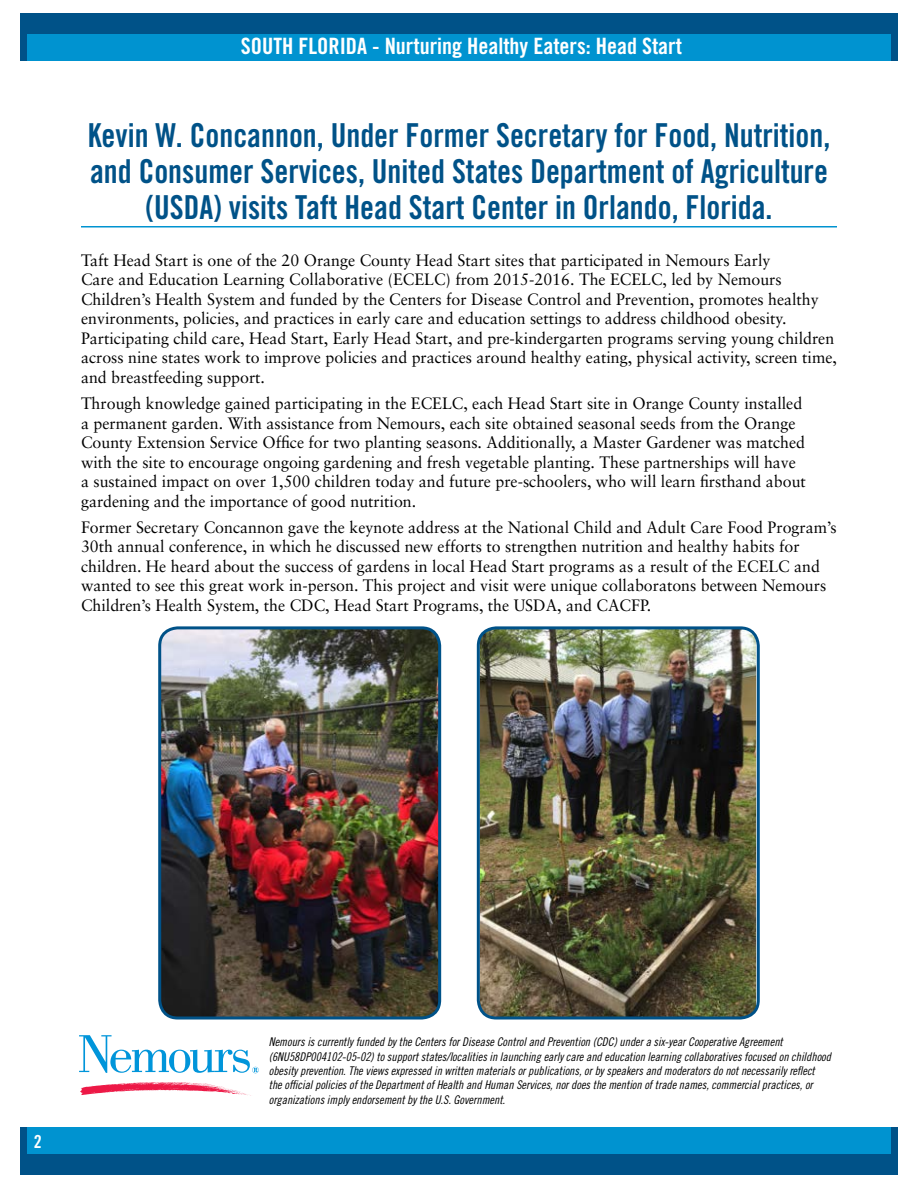
<style>
.page{position:relative;width:918px;height:1188px;background:#fff}
.page>*{position:absolute;margin:0;border:0;box-sizing:border-box;transform-origin:0 0}
.t1{font:33px/36px "Trade Gothic Bold Cond Twenty";color:#005288;text-align:center;scale:.95 1}
.t2{font:22.5px "Trade Gothic Bold Cond Twenty";color:#fff}
.t3{font:18px "Trade Gothic Bold Cond Twenty";color:#fff}
.t4{font:16.5px/19.5px "Sabon";color:#000}
.t5{font:12px/14.4px "Trade Gothic Cond Eighteen Obl";color:#000}
</style>
<div class="page">
<div style="left:20px;top:1127px;width:878px;height:47px;background:#005288"></div>
<div style="left:27px;top:1127px;width:864px;height:27px;background:#0093d0"></div>
<div style="left:20px;top:14px;width:878px;height:47px;background:#005288"></div>
<hr style="left:81px;top:226px;width:756px;height:2px;background:#0093d0">
<img style="left:162px;top:630px;width:278px;height:386px">
<div style="left:158px;top:626px;width:283px;height:394px;border:3px solid #005288;border-radius:18px"></div>
<img style="left:481px;top:630px;width:275px;height:386px">
<div style="left:477px;top:626px;width:283px;height:394px;border:3px solid #005288;border-radius:18px"></div>
<div style="left:27px;top:34px;width:864px;height:27px;background:#0093d0"></div>
<svg style="left:80px;top:1082px;width:171px;height:14px"></svg>
<svg style="left:79px;top:1035px;width:180px;height:38px"></svg>
<h2 class="t2" style="left:241px;top:33px;width:443px">SOUTH FLORIDA - Nurturing Healthy Eaters: Head Start</h2>
<h1 class="t1" style="left:88px;top:117px;width:783px">Kevin W. Concannon, Under Former Secretary for Food, Nutrition, and Consumer Services, United States Department of Agriculture (USDA) visits Taft Head Start Center in Orlando, Florida.</h1>
<p class="t4" style="left:81px;top:250px;width:757px">Taft Head Start is one of the 20 Orange County Head Start sites that participated in Nemours Early<br>Care and Education Learning Collaborative (ECELC) from 2015-2016. The ECELC, led by Nemours Children’s Health System and funded by the Centers for Disease Control and Prevention, promotes healthy environments, policies, and practices in early care and education settings to address childhood obesity.<br>Participating child care, Head Start, Early Head Start, and pre-kindergarten programs serving young children across nine states work to improve policies and practices around healthy eating, physical activity, screen time, and breastfeeding support.</p>
<p class="t4" style="left:81px;top:393px;width:726px">Through knowledge gained participating in the ECELC, each Head Start site in Orange County installed a permanent garden. With assistance from Nemours, each site obtained seasonal seeds from the Orange County Extension Service Office for two planting seasons. Additionally, a Master Gardener was matched with the site to encourage ongoing gardening and fresh vegetable planting. These partnerships will have a sustained impact on over 1,500 children today and future pre-schoolers, who will learn firsthand about gardening and the importance of good nutrition.</p>
<p class="t4" style="left:81px;top:517px;width:757px">Former Secretary Concannon gave the keynote address at the National Child and Adult Care Food Program’s 30th annual conference, in which he discussed new efforts to strengthen nutrition and healthy habits for children. He heard about the success of gardens in local Head Start programs as a result of the ECELC and wanted to see this great work in-person. This project and visit were unique collaboratons between Nemours Children’s Health System, the CDC, Head Start Programs, the USDA, and CACFP.</p>
<p class="t3" style="left:34px;top:1130px;width:9px">2</p>
<p class="t5" style="left:269px;top:1035px;width:564px">Nemours is currently funded by the Centers for Disease Control and Prevention (CDC) under a six-year Cooperative Agreement (6NU58DP004102-05-02) to support states/localities in launching early care and education learning collaboratives focused on childhood obesity prevention. The views expressed in written materials or publications, or by speakers and moderators do not necessarily reflect<br>the official policies of the Department of Health and Human Services, nor does the mention of trade names, commercial practices, or organizations imply endorsement by the U.S. Government.</p>
</div>
